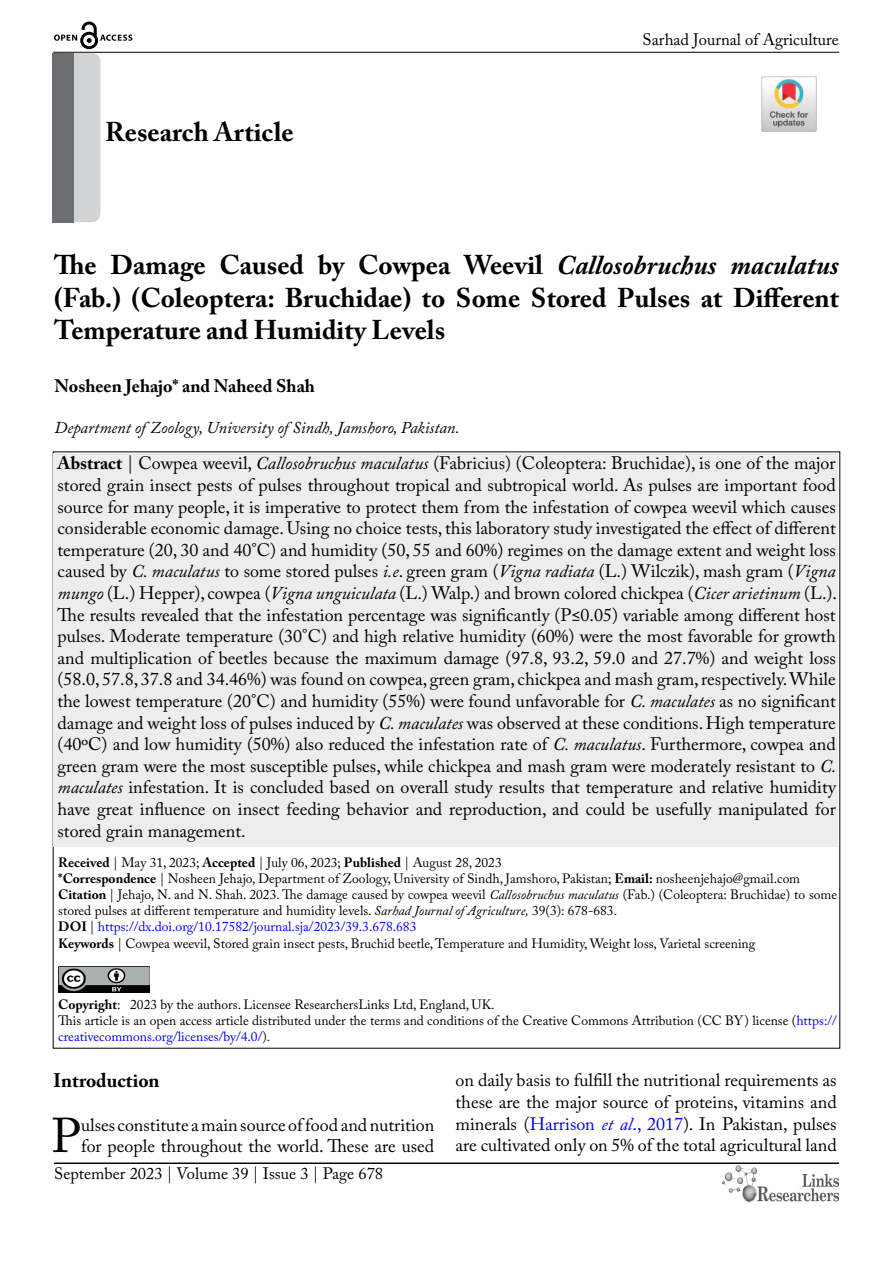
<style>
.page{position:relative;width:893px;height:1263px;background:#fff}
.page>*{position:absolute;margin:0;border:0;box-sizing:border-box;transform-origin:0 0}
.t1{font:48.45px "Adobe Caslon Pro";color:#000}
.t2{font:700 27px/32.4px "Adobe Caslon Pro";color:#000;text-align:justify}
.t3{font:700 19.5px "Adobe Caslon Pro";color:#000}
.t4{font:18px/21.6px "Adobe Caslon Pro";color:#000;text-align:justify}
.t5{font:700 18px "Adobe Caslon Pro";color:#000}
.t6{font:16.5px "Adobe Caslon Pro";color:#000}
.t7{font:italic 16.5px "Adobe Caslon Pro";color:#000}
.t8{font:13.5px/16.2px "Adobe Caslon Pro";color:#000}
.s1{font-style:italic}
.s2{font-weight:700}
.s3{color:#00f}
.s4{font-style:italic;color:#00f}
</style>
<div class="page">
<hr style="left:53px;top:52px;width:786px;height:1px;background:#000">
<img style="left:722px;top:1166px;width:117px;height:36px">
<svg style="left:54px;top:22px;width:78px;height:27px"></svg>
<div style="left:54px;top:53px;width:46px;height:169px;background:#d1d3d4;border-radius:9px"></div>
<hr style="left:54px;top:1163px;width:785px;height:1px;background:#000">
<div style="left:53px;top:53px;width:21px;height:169px;background:#6d6e71"></div>
<div style="left:54px;top:453px;width:784px;height:393px;background:#ededee"></div>
<img style="left:58px;top:966px;width:92px;height:26px">
<img style="left:761px;top:77px;width:55px;height:55px">
<h2 class="t2" style="left:105px;top:116px;width:190px">Research Article</h2>
<p class="t6" style="left:643px;top:30px;width:198px">Sarhad Journal of Agriculture</p>
<h2 class="t2" style="left:54px;top:249px;width:786px">The Damage Caused by Cowpea Weevil <span class="s1">Callosobruchus maculatus </span>(Fab.) (Coleoptera: Bruchidae) to Some Stored Pulses at Different Temperature and Humidity Levels</h2>
<p class="t5" style="left:55px;top:375px;width:262px">Nosheen Jehajo* and Naheed Shah</p>
<p class="t7" style="left:55px;top:418px;width:406px">Department of Zoology, University of Sindh, Jamshoro, Pakistan.</p>
<p class="t4" style="left:58px;top:452px;width:781px"><span class="s2">Abstract</span> | Cowpea weevil, <span class="s1">Callosobruchus maculatus</span> (Fabricius) (Coleoptera: Bruchidae), is one of the major stored grain insect pests of pulses throughout tropical and subtropical world. As pulses are important food source for many people, it is imperative to protect them from the infestation of cowpea weevil which causes considerable economic damage. Using no choice tests, this laboratory study investigated the effect of different temperature (20, 30 and 40°C) and humidity (50, 55 and 60%) regimes on the damage extent and weight loss caused by <span class="s1">C. maculatus</span> to some stored pulses <span class="s1">i.e</span>. green gram (<span class="s1">Vigna radiata</span> (L.) Wilczik), mash gram (<span class="s1">Vigna mungo</span> (L.) Hepper), cowpea (<span class="s1">Vigna unguiculata</span> (L.) Walp.) and brown colored chickpea (<span class="s1">Cicer arietinum</span> (L.).<br>The results revealed that the infestation percentage was significantly (P≤0.05) variable among different host pulses. Moderate temperature (30°C) and high relative humidity (60%) were the most favorable for growth and multiplication of beetles because the maximum damage (97.8, 93.2, 59.0 and 27.7%) and weight loss (58.0, 57.8, 37.8 and 34.46%) was found on cowpea, green gram, chickpea and mash gram, respectively. While the lowest temperature (20°C) and humidity (55%) were found unfavorable for <span class="s1">C. maculates</span> as no significant damage and weight loss of pulses induced by <span class="s1">C. maculates</span> was observed at these conditions. High temperature (40ºC) and low humidity (50%) also reduced the infestation rate of <span class="s1">C. maculatus</span>. Furthermore, cowpea and green gram were the most susceptible pulses, while chickpea and mash gram were moderately resistant to <span class="s1">C. maculates</span> infestation. It is concluded based on overall study results that temperature and relative humidity have great influence on insect feeding behavior and reproduction, and could be usefully manipulated for stored grain management.</p>
<p class="t8" style="left:58px;top:854px;width:780px"><span class="s2">Received</span> | May 31, 2023; <span class="s2">Accepted</span> | July 06, 2023; <span class="s2">Published</span> | August 28, 2023<br><span class="s2">*Correspondence</span> | Nosheen Jehajo, Department of Zoology, University of Sindh, Jamshoro, Pakistan; <span class="s2">Email:</span> nosheenjehajo@gmail.com <span class="s2">Citation</span> | Jehajo, N. and N. Shah. 2023. The damage caused by cowpea weevil <span class="s1">Callosobruchus maculatus</span> (Fab.) (Coleoptera: Bruchidae) to some stored pulses at different temperature and humidity levels. <span class="s1">Sarhad Journal of Agriculture,</span> 39(3): 678-683.<br><span class="s2">DOI</span> | <span class="s3">https://dx.doi.org/10.17582/journal.sja/2023/39.3.678.683<br></span><span class="s2">Keywords</span> | Cowpea weevil, Stored grain insect pests, Bruchid beetle, Temperature and Humidity, Weight loss, Varietal screening</p>
<p class="t8" style="left:58px;top:996px;width:780px"><span class="s2">Copyright</span>: 2023 by the authors. Licensee ResearchersLinks Ltd, England, UK.<br>This article is an open access article distributed under the terms and conditions of the Creative Commons Attribution (CC BY) license (<span class="s3">https:// creativecommons.org/licenses/by/4.0/</span>).</p>
<p class="t3" style="left:53px;top:1069px;width:108px">Introduction</p>
<h1 class="t1" style="left:52px;top:1107px;width:31px">P</h1>
<p class="t4" style="left:81px;top:1113px;width:355px">ulses constitute a main source of food and nutrition for people throughout the world. These are used</p>
<p class="t6" style="left:54px;top:1164px;width:331px">September 2023 | Volume 39 | Issue 3 | Page 678</p>
<p class="t4" style="left:456px;top:1069px;width:383px">on daily basis to fulfill the nutritional requirements as these are the major source of proteins, vitamins and minerals (<span class="s3">Harrison</span> <span class="s4">et al</span><span class="s3">., 2017</span>). In Pakistan, pulses are cultivated only on 5% of the total agricultural land</p>
</div>
